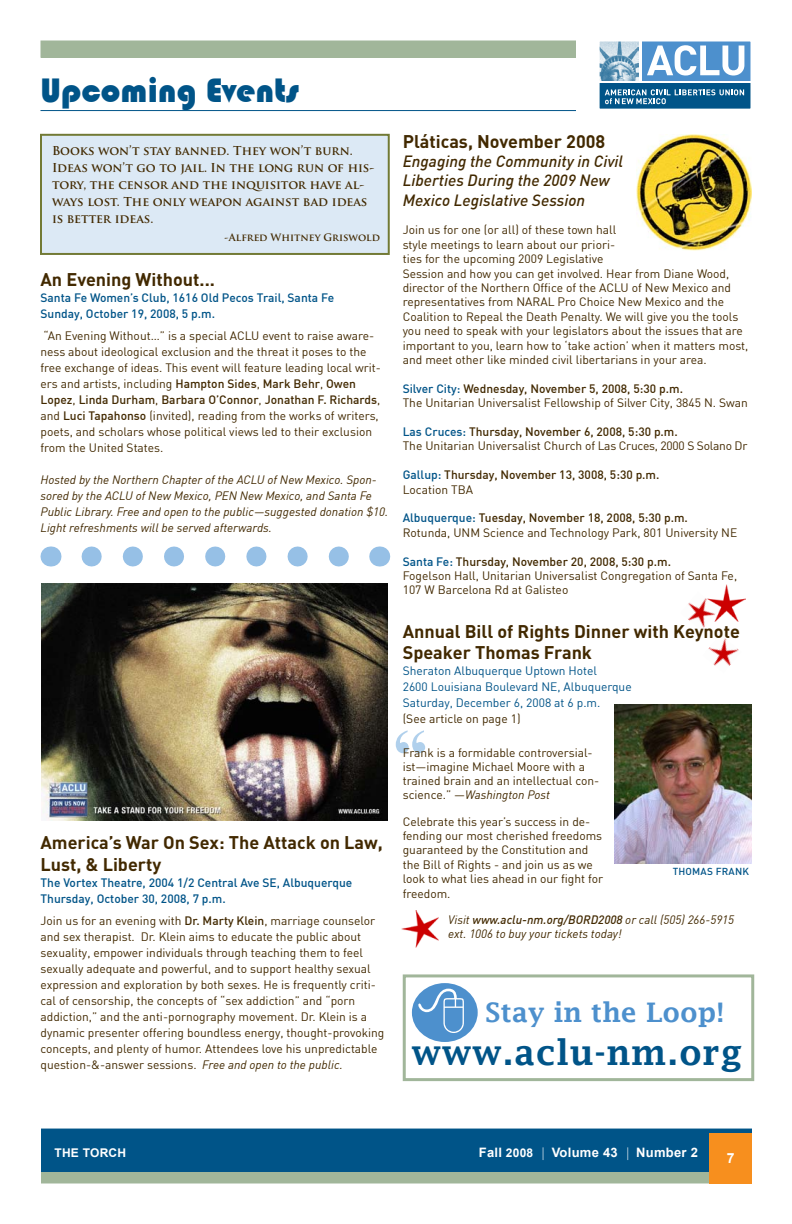
<style>
.page{position:relative;width:792px;height:1224px;background:#fff}
.page>*{position:absolute;margin:0;border:0;box-sizing:border-box;transform-origin:0 0}
.t1{font:700 70px "Times New Roman";color:#b0d0ec}
.t2{font:600 35px "Lucida Fax";letter-spacing:.02em;color:#005488}
.t3{font:35px "Bauhaus 93";color:#005488}
.t4{font:600 27px "Lucida Fax";color:#4d90cd}
.t5{font:700 18px/21.6px "DIN";color:#422900}
.t6{font:italic 500 16px/19.2px "DIN";color:#422900}
.t7{font:700 13px "Arial";letter-spacing:.02em;color:#fff}
.t8{font:12px/14.4px "DIN";color:#422900}
.t9{font:italic 12px/16px "DIN";color:#422900}
.t10{font:700 12px/17px "Trajan Pro";color:#422900}
.t11{font:500 12px/16px "DIN";color:#005488}
.t12{font:12px/16px "DIN";color:#005488}
.t13{font:500 12px/14.4px "DIN";color:#422900}
.t14{font:700 12px "Arial";letter-spacing:.02em;color:#fff}
.t15{font:700 10px "Trajan Pro";color:#422900}
.t16{font:500 10px "DIN";letter-spacing:.02em;color:#005488}
.s1{font-weight:500}
.s2{font-style:italic}
.s3{font-weight:500;color:#005488}
.s4{color:#005488}
.s5{font-weight:400}
.s6{font-size:12px}
</style>
<div class="page">
<div style="left:42px;top:1129px;width:710px;height:49px;background:#005488"></div>
<div style="left:42px;top:1173px;width:710px;height:10px;background:#a1b69a"></div>
<div style="left:41px;top:1172px;width:711px;height:12px;border:1px solid #a1b69a"></div>
<div style="left:710px;top:1133px;width:42px;height:51px;background:#f78f1e"></div>
<div style="left:41px;top:41px;width:535px;height:16px;background:#a1b69a"></div>
<div style="left:40px;top:40px;width:536px;height:18px;border:1px solid #a1b69a"></div>
<div style="left:642px;top:41px;width:109px;height:40px;background:#4d90cd"></div>
<div style="left:599px;top:84px;width:152px;height:25px;background:#005488"></div>
<svg style="left:647px;top:45px;width:97px;height:31px"></svg>
<svg style="left:605px;top:89px;width:139px;height:15px"></svg>
<img style="left:601px;top:42px;width:38px;height:39px">
<div style="left:599px;top:40px;width:153px;height:70px;border:1px solid #fff"></div>
<img style="left:401px;top:910px;width:37px;height:38px">
<div style="left:412px;top:983px;width:66px;height:59px;background:#4d90cd;border-radius:50%"></div>
<img style="left:708px;top:638px;width:31px;height:28px">
<img style="left:720px;top:584px;width:25px;height:38px">
<img style="left:688px;top:598px;width:32px;height:30px">
<div style="left:41px;top:135px;width:348px;height:119px;background:#dce9f5"></div>
<div style="left:40px;top:134px;width:350px;height:121px;border:2px solid #727a35"></div>
<hr style="left:40px;top:110px;width:536px;height:1px;background:#005488">
<img style="left:42px;top:583px;width:345px;height:238px">
<div style="left:403px;top:974px;width:351px;height:107px;border:3px solid #a1b69a"></div>
<svg style="left:92px;top:546px;width:257px;height:20px"></svg>
<svg style="left:50px;top:546px;width:1px;height:20px"></svg>
<svg style="left:379px;top:546px;width:1px;height:20px"></svg>
<img style="left:614px;top:705px;width:138px;height:159px">
<img style="left:636px;top:134px;width:116px;height:116px">
<svg style="left:418px;top:988px;width:46px;height:45px"></svg>
<h2 class="t3" style="left:40px;top:70px;width:260px">Upcoming Events</h2>
<p class="t10" style="left:52px;top:142px;width:324px">Books won’t stay banned. They won’t burn.<br>Ideas won’t go to jail. In the long run of his&shy;tory, the censor and the inquisitor have al&shy;ways lost. The only weapon against bad ideas is better ideas.</p>
<p class="t15" style="left:225px;top:231px;width:157px">-Alfred Whitney Griswold</p>
<h3 class="t5" style="left:40px;top:268px;width:176px">An Evening Without...</h3>
<p class="t11" style="left:40px;top:289px;width:295px">Santa Fe Women’s Club, 1616 Old Pecos Trail, Santa Fe<br>Sunday, October 19, 2008, 5 p.m.</p>
<p class="t8" style="left:40px;top:328px;width:342px;line-height:16px">“An Evening Without…” is a special ACLU event to raise aware&shy;ness about ideological exclusion and the threat it poses to the free exchange of ideas. This event will feature leading local writ&shy;ers and artists, including <span class="s1">Hampton Sides</span>, <span class="s1">Mark Behr</span>, <span class="s1">Owen Lopez</span>, <span class="s1">Linda Durham</span>, <span class="s1">Barbara O’Connor</span>, <span class="s1">Jonathan F. Richards</span>, and <span class="s1">Luci Tapahonso</span> (invited), reading from the works of writers, poets, and scholars whose political views led to their exclusion from the United States.</p>
<p class="t9" style="left:40px;top:472px;width:349px">Hosted by the Northern Chapter of the ACLU of New Mexico. Spon&shy;sored by the ACLU of New Mexico, PEN New Mexico, and Santa Fe Public Library. Free and open to the public—suggested donation $10.<br>Light refreshments will be served afterwards.</p>
<h3 class="t5" style="left:40px;top:831px;width:344px">America’s War On Sex: The Attack on Law,<br>Lust, &amp; Liberty</h3>
<p class="t11" style="left:40px;top:874px;width:313px">The Vortex Theatre, 2004 1/2 Central Ave SE, Albuquerque<br>Thursday, October 30, 2008, 7 p.m.</p>
<p class="t8" style="left:40px;top:912px;width:346px;line-height:16px">Join us for an evening with <span class="s1">Dr. Marty Klein</span>, marriage counselor and sex therapist. Dr. Klein aims to educate the public about sexuality, empower individuals through teaching them to feel sexually adequate and powerful, and to support healthy sexual expression and exploration by both sexes. He is frequently criti&shy;cal of censorship, the concepts of “sex addiction” and “porn addiction,” and the anti-pornography movement. Dr. Klein is a dynamic presenter offering boundless energy, thought-provoking concepts, and plenty of humor. Attendees love his unpredictable question-&amp;-answer sessions. <span class="s2">Free and open to the public.</span></p>
<h3 class="t5" style="left:403px;top:130px;width:204px">Pláticas, November 2008</h3>
<h3 class="t6" style="left:403px;top:151px;width:222px">Engaging the Community in Civil<br>Liberties During the 2009 New<br>Mexico Legislative Session</h3>
<p class="t8" style="left:403px;top:223px;width:347px">Join us for one (or all) of these town hall<br>style meetings to learn about our priori-<br>ties for the upcoming 2009 Legislative<br>Session and how you can get involved. Hear from Diane Wood, director of the Northern Office of the ACLU of New Mexico and representatives from NARAL Pro Choice New Mexico and the Coalition to Repeal the Death Penalty. We will give you the tools you need to speak with your legislators about the issues that are important to you, learn how to ‘take action’ when it matters most, and meet other like minded civil libertarians in your area.</p>
<p class="t8" style="left:403px;top:381px;width:347px"><span class="s3">Silver City:</span> <span class="s1">Wednesday, November 5, 2008, 5:30 p.m.<br></span>The Unitarian Universalist Fellowship of Silver City, 3845 N. Swan</p>
<p class="t8" style="left:403px;top:424px;width:346px"><span class="s3">Las Cruces:</span> <span class="s1">Thursday, November 6, 2008, 5:30 p.m.<br></span>The Unitarian Universalist Church of Las Cruces, 2000 S Solano Dr</p>
<p class="t13" style="left:403px;top:467px;width:258px"><span class="s4">Gallup:</span> Thursday, November 13, 3008, 5:30 p.m.<br><span class="s5">Location TBA</span></p>
<p class="t8" style="left:403px;top:511px;width:336px"><span class="s3">Albuquerque:</span> <span class="s1">Tuesday, November 18, 2008, 5:30 p.m.<br></span>Rotunda, UNM Science and Technology Park, 801 University NE</p>
<p class="t8" style="left:403px;top:554px;width:336px"><span class="s3">Santa Fe:</span> <span class="s1">Thursday, November 20, 2008, 5:30 p.m.<br></span>Fogelson Hall, Unitarian Universalist Congregation of Santa Fe,<br>107 W Barcelona Rd at Galisteo</p>
<h3 class="t5" style="left:403px;top:620px;width:339px">Annual Bill of Rights Dinner with Keynote<br>Speaker Thomas Frank</h3>
<p class="t12" style="left:403px;top:663px;width:231px">Sheraton Albuquerque Uptown Hotel<br>2600 Louisiana Boulevard NE, Albuquerque<br>Saturday, December 6, 2008 at 6 p.m.</p>
<p class="t8" style="left:403px;top:711px;width:119px">(See article on page 1)</p>
<p class="t8" style="left:403px;top:746px;width:198px;line-height:14px">Frank is a formidable controversial&shy;ist—imagine Michael Moore with a trained brain and an intellectual con&shy;science.” —<span class="s2">Washington Post</span></p>
<p class="t8" style="left:403px;top:814px;width:202px">Celebrate this year’s success in de&shy;fending our most cherished freedoms guaranteed by the Constitution and the Bill of Rights - and join us as we look to what lies ahead in our fight for freedom.</p>
<p class="t9" style="left:448px;top:912px;width:287px;line-height:14.4px">Visit <span class="s1">www.aclu-nm.org/BORD2008</span> or call (505) 266-5915 ext. 1006 to buy your tickets today!</p>
<h1 class="t1" style="left:393px;top:706px;width:36px">“</h1>
<p class="t16" style="left:673px;top:865px;width:78px">THOMAS FRANK</p>
<h3 class="t4" style="left:485px;top:996px;width:241px">Stay in the Loop!</h3>
<h2 class="t2" style="left:411px;top:1033px;width:333px">www.aclu-nm.org</h2>
<p class="t14" style="left:54px;top:1145px;width:73px">THE TORCH</p>
<p class="t7" style="left:479px;top:1143px;width:56px">Fall <span class="s6">2008</span></p>
<p class="t7" style="left:552px;top:1143px;width:67px">Volume 43</p>
<p class="t7" style="left:636px;top:1143px;width:62px">Number 2</p>
</div>
